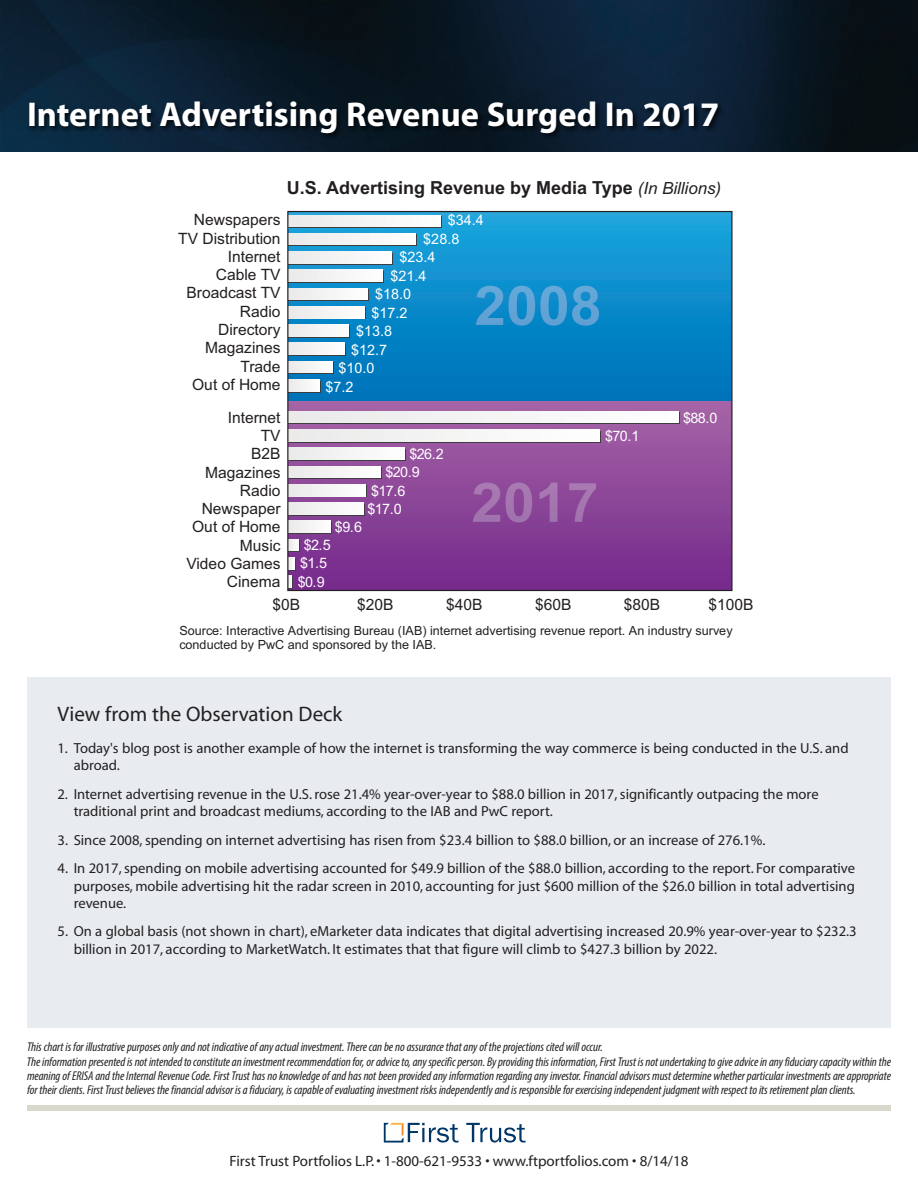
<style>
.page{position:relative;width:918px;height:1188px;background:#fff}
.page>*{position:absolute;margin:0;border:0;box-sizing:border-box;transform-origin:0 0}
.t1{font:700 34.5px "Myriad";color:#fff}
.t2{font:21px "Myriad";color:#231f20}
.t3{font:700 18px "Arial";color:#231f20}
.t4{font:15.6px "Arial";color:#231f20}
.t5{font:15px "Myriad";color:#231f20}
.t6{font:14.7px/17.5px "Myriad";color:#231f20}
.t7{font:14.4px/18.1px "Arial";color:#fff;text-align:center}
.t8{font:italic condensed 12.75px/15.9px "Myriad Pro";letter-spacing:-.005em;color:#231f20}
.t9{font:12.6px/14.4px "Arial";color:#231f20}
.s1{font-weight:400;font-style:italic;font-size:16.8px}
</style>
<div class="page">
<svg style="left:287px;top:211px;width:446px;height:380px;background:#627bb8"></svg>
<div style="left:27px;top:677px;width:864px;height:350px;background:#e8ecf1"></div>
<img style="left:0;top:0;width:918px;height:152px">
<svg style="left:466px;top:1123px;width:60px;height:20px"></svg>
<svg style="left:384px;top:1123px;width:75px;height:20px"></svg>
<div style="left:27px;top:1105px;width:864px;height:6px;background:#dad8ca"></div>
<img style="left:21px;top:45px;width:849px;height:100px">
<h1 class="t1" style="left:27px;top:101px;width:694px">Internet Advertising Revenue Surged In 2017</h1>
<p class="t3" style="left:287px;top:175px;width:436px">U.S. Advertising Revenue by Media Type <span class="s1">(In Billions)</span></p>
<p class="t4" style="left:194px;top:209px;width:88px">Newspapers</p>
<p class="t7" style="left:448px;top:211px;width:38px">$34.4</p>
<p class="t7" style="left:423px;top:230px;width:38px">$28.8</p>
<p class="t7" style="left:399px;top:248px;width:38px">$23.4</p>
<p class="t7" style="left:390px;top:266px;width:38px">$21.4</p>
<p class="t7" style="left:375px;top:285px;width:38px">$18.0</p>
<p class="t7" style="left:372px;top:303px;width:38px">$17.2</p>
<p class="t7" style="left:356px;top:322px;width:38px">$13.8</p>
<p class="t7" style="left:351px;top:340px;width:38px">$12.7</p>
<p class="t7" style="left:339px;top:359px;width:38px">$10.0</p>
<p class="t7" style="left:326px;top:377px;width:30px">$7.2</p>
<p class="t4" style="left:178px;top:227px;width:104px">TV Distribution</p>
<p class="t4" style="left:228px;top:246px;width:54px">Internet</p>
<p class="t4" style="left:216px;top:264px;width:66px">Cable TV</p>
<p class="t4" style="left:186px;top:282px;width:96px">Broadcast TV</p>
<p class="t4" style="left:240px;top:300px;width:42px">Radio</p>
<p class="t4" style="left:218px;top:319px;width:64px">Directory</p>
<p class="t4" style="left:205px;top:337px;width:77px">Magazines</p>
<p class="t4" style="left:240px;top:355px;width:42px">Trade</p>
<p class="t4" style="left:192px;top:374px;width:90px">Out of Home</p>
<p class="t4" style="left:228px;top:407px;width:54px">Internet</p>
<p class="t4" style="left:261px;top:425px;width:21px">TV</p>
<p class="t4" style="left:251px;top:443px;width:31px">B2B</p>
<p class="t4" style="left:205px;top:461px;width:77px">Magazines</p>
<p class="t4" style="left:240px;top:480px;width:42px">Radio</p>
<p class="t4" style="left:202px;top:498px;width:80px">Newspaper</p>
<p class="t4" style="left:192px;top:516px;width:90px">Out of Home</p>
<p class="t4" style="left:240px;top:535px;width:42px">Music</p>
<p class="t4" style="left:186px;top:553px;width:96px">Video Games</p>
<p class="t4" style="left:227px;top:571px;width:55px">Cinema</p>
<p class="t7" style="left:409px;top:445px;width:36px">$26.2</p>
<p class="t7" style="left:385px;top:463px;width:36px">$20.9</p>
<p class="t7" style="left:371px;top:481px;width:36px">$17.6</p>
<p class="t7" style="left:367px;top:500px;width:36px">$17.0</p>
<p class="t7" style="left:335px;top:518px;width:29px">$9.6</p>
<p class="t7" style="left:298px;top:536px;width:35px">$2.5 $1.5 $0.9</p>
<p class="t7" style="left:605px;top:427px;width:36px">$70.1</p>
<p class="t7" style="left:683px;top:409px;width:36px">$88.0</p>
<p class="t4" style="left:273px;top:593px;width:29px">$0B</p>
<p class="t4" style="left:357px;top:593px;width:38px">$20B</p>
<p class="t4" style="left:446px;top:593px;width:38px">$40B</p>
<p class="t4" style="left:535px;top:593px;width:38px">$60B</p>
<p class="t4" style="left:624px;top:593px;width:38px">$80B</p>
<p class="t4" style="left:709px;top:593px;width:47px">$100B</p>
<p class="t9" style="left:179px;top:623px;width:555px">Source: Interactive Advertising Bureau (IAB) internet advertising revenue report. An industry survey conducted by PwC and sponsored by the IAB.</p>
<h2 class="t2" style="left:57px;top:707px;width:286px">View from the Observation Deck</h2>
<p class="t6" style="left:74px;top:740px;width:776px;text-indent:-16px">1. Today's blog post is another example of how the internet is transforming the way commerce is being conducted in the U.S. and abroad.</p>
<p class="t6" style="left:74px;top:786px;width:746px;text-indent:-16px">2. Internet advertising revenue in the U.S. rose 21.4% year-over-year to $88.0 billion in 2017, significantly outpacing the more traditional print and broadcast mediums, according to the IAB and PwC report.</p>
<p class="t6" style="left:57px;top:832px;width:709px">3. Since 2008, spending on internet advertising has risen from $23.4 billion to $88.0 billion, or an increase of 276.1%.</p>
<p class="t6" style="left:74px;top:861px;width:783px;text-align:justify;text-indent:-16px">4. In 2017, spending on mobile advertising accounted for $49.9 billion of the $88.0 billion, according to the report. For comparative purposes, mobile advertising hit the radar screen in 2010, accounting for just $600 million of the $26.0 billion in total advertising revenue.</p>
<p class="t6" style="left:74px;top:924px;width:785px;text-indent:-16px">5. On a global basis (not shown in chart), eMarketer data indicates that digital advertising increased 20.9% year-over-year to $232.3 billion in 2017, according to MarketWatch. It estimates that that figure will climb to $427.3 billion by 2022.</p>
<p class="t8" style="left:27px;top:1039px;width:866px">This chart is for illustrative purposes only and not indicative of any actual investment. There can be no assurance that any of the projections cited will occur.<br>Theinformationpresentedisnot intendedtoconstituteaninvestment recommendationfor,oradviceto,anyspecificperson. Byprovidingthisinformation,FirstTrust isnotundertakingtogiveadviceinanyfiduciarycapacity withinthe</p>
<p class="t8" style="left:27px;top:1070px;width:866px;line-height:13.8px">meaning of ERISA and the Internal Revenue Code. First Trust has no knowledge of and has not been provided any information regarding any investor. Financial advisors must determine whether particular investments are appropriate for their clients. First Trust believes the financial advisor is a fiduciary, is capable of evaluating investment risks independently and is responsible for exercising independent judgment with respect to its retirement plan clients.</p>
<p class="t5" style="left:230px;top:1155px;width:460px">First Trust Portfolios L.P.• 1-800-621-9533 • www.ftportfolios.com • 8/14/18</p>
</div>
